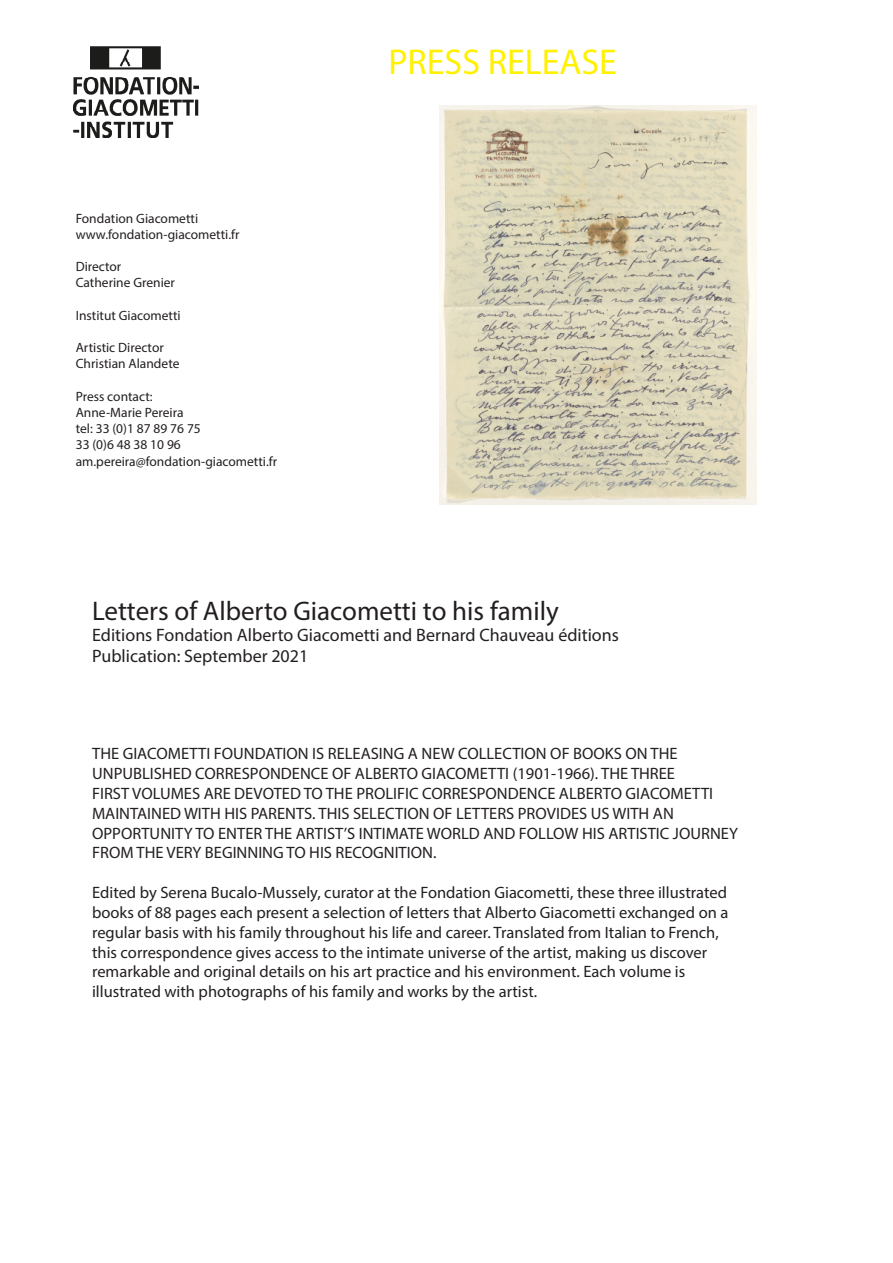
<style>
.page{position:relative;width:893px;height:1263px;background:#fff}
.page>*{position:absolute;margin:0;border:0;box-sizing:border-box;transform-origin:0 0}
.t1{font:36px "Myriad Pro";color:#fff101}
.t2{font:27px "Myriad Pro";color:#231f20}
.t3{font:18px "Myriad Pro";color:#231f20}
.t4{font:16.5px/19.8px "Myriad Pro";color:#231f20}
.t5{font:13.5px/16.2px "Myriad Pro";color:#231f20}
</style>
<div class="page">
<img style="left:74px;top:47px;width:124px;height:91px">
<img style="left:439px;top:106px;width:317px;height:398px">
<p class="t5" style="left:76px;top:210px;width:124px">Fondation Giacometti</p>
<p class="t5" style="left:76px;top:226px;width:165px">www.fondation-giacometti.fr</p>
<p class="t5" style="left:76px;top:258px;width:47px">Director</p>
<p class="t5" style="left:76px;top:274px;width:101px">Catherine Grenier</p>
<p class="t5" style="left:76px;top:307px;width:106px">Institut Giacometti</p>
<p class="t5" style="left:76px;top:339px;width:90px">Artistic Director</p>
<p class="t5" style="left:76px;top:355px;width:105px">Christian Alandete</p>
<p class="t5" style="left:76px;top:388px;width:78px">Press contact:</p>
<p class="t5" style="left:76px;top:404px;width:109px">Anne-Marie Pereira</p>
<p class="t5" style="left:76px;top:420px;width:127px">tel: 33 (0)1 87 89 76 75<br>33 (0)6 48 38 10 96</p>
<p class="t5" style="left:76px;top:453px;width:203px">am.pereira@fondation-giacometti.fr</p>
<p class="t1" style="left:388px;top:40px;width:230px">PRESS RELEASE</p>
<p class="t2" style="left:92px;top:594px;width:468px">Letters of Alberto Giacometti to his family</p>
<p class="t3" style="left:92px;top:624px;width:528px">Editions Fondation Alberto Giacometti and Bernard Chauveau éditions</p>
<p class="t3" style="left:92px;top:645px;width:218px">Publication: September 2021</p>
<p class="t4" style="left:92px;top:744px;width:647px">THE GIACOMETTI FOUNDATION IS RELEASING A NEW COLLECTION OF BOOKS ON THE UNPUBLISHED CORRESPONDENCE OF ALBERTO GIACOMETTI (1901-1966). THE THREE<br>FIRST VOLUMES ARE DEVOTED TO THE PROLIFIC CORRESPONDENCE ALBERTO GIACOMETTI MAINTAINED WITH HIS PARENTS. THIS SELECTION OF LETTERS PROVIDES US WITH AN OPPORTUNITY TO ENTER THE ARTIST’S INTIMATE WORLD AND FOLLOW HIS ARTISTIC JOURNEY FROM THE VERY BEGINNING TO HIS RECOGNITION.</p>
<p class="t4" style="left:92px;top:882px;width:638px">Edited by Serena Bucalo-Mussely, curator at the Fondation Giacometti, these three illustrated books of 88 pages each present a selection of letters that Alberto Giacometti exchanged on a regular basis with his family throughout his life and career. Translated from Italian to French, this correspondence gives access to the intimate universe of the artist, making us discover remarkable and original details on his art practice and his environment. Each volume is illustrated with photographs of his family and works by the artist.</p>
</div>
